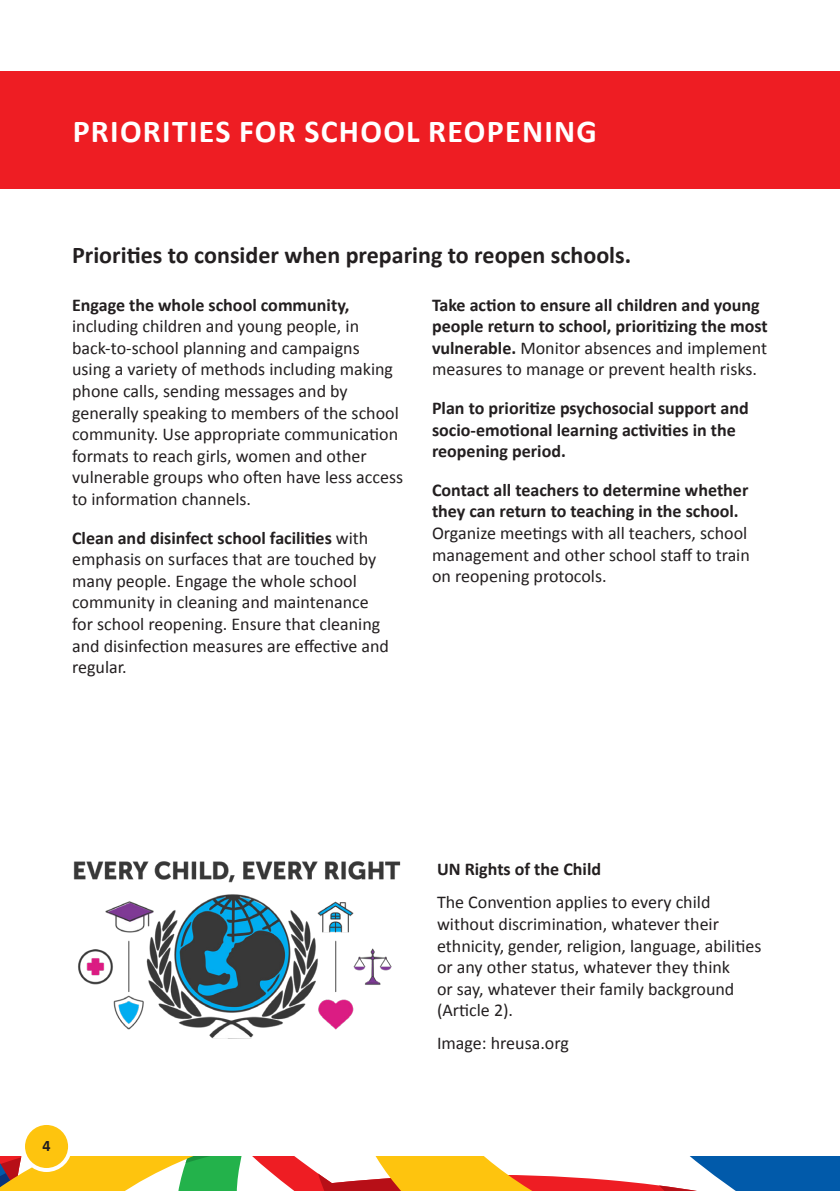
<style>
.page{position:relative;width:840px;height:1191px;background:#fff}
.page>*{position:absolute;margin:0;border:0;box-sizing:border-box;transform-origin:0 0}
.t1{font:700 32px "Calibri";letter-spacing:.04em;color:#fff}
.t2{font:700 24px "Calibri";color:#231f20}
.t3{font:18px/21.6px "Calibri";color:#231f20}
.t4{font:700 18px/21.6px "Calibri";color:#231f20}
.t5{font:700 16px "Calibri";color:#231f20}
.s1{font-weight:700}
.s2{font-weight:400}
</style>
<div class="page">
<svg style="left:0;top:1157px;width:840px;height:34px"></svg>
<div style="left:23px;top:1123px;width:47px;height:47px;background:#fec40e;border-radius:50%"></div>
<div style="left:21px;top:1121px;width:51px;height:51px;border:4px solid #fff;border-radius:50%"></div>
<div style="left:0;top:71px;width:839px;height:118px;background:#ee1d23"></div>
<img style="left:73px;top:861px;width:328px;height:178px">
<p class="t1" style="left:73px;top:111px;width:525px">PRIORITIES FOR SCHOOL REOPENING</p>
<p class="t2" style="left:72px;top:239px;width:560px">Priorities to consider when preparing to reopen schools.</p>
<p class="t3" style="left:72px;top:294px;width:332px"><span class="s1">Engage the whole school community, </span>including children and young people, in back-to-school planning and campaigns<br>using a variety of methods including making phone calls, sending messages and by generally speaking to members of the school community. Use appropriate communication formats to reach girls, women and other vulnerable groups who often have less access to information channels.</p>
<p class="t3" style="left:72px;top:527px;width:318px"><span class="s1">Clean and disinfect school facilities</span> with emphasis on surfaces that are touched by many people. Engage the whole school community in cleaning and maintenance for school reopening. Ensure that cleaning and disinfection measures are effective and regular.</p>
<p class="t4" style="left:432px;top:294px;width:337px">Take action to ensure all children and young people return to school, prioritizing the most vulnerable. <span class="s2">Monitor absences and implement measures to manage or prevent health risks.</span></p>
<p class="t4" style="left:432px;top:397px;width:318px">Plan to prioritize psychosocial support and socio-emotional learning activities in the reopening period.</p>
<p class="t3" style="left:432px;top:479px;width:319px"><span class="s1">Contact all teachers to determine whether they can return to teaching in the school.<br></span>Organize meetings with all teachers, school management and other school staff to train on reopening protocols.</p>
<p class="t5" style="left:42px;top:1135px;width:10px">4</p>
<p class="t4" style="left:437px;top:858px;width:165px">UN Rights of the Child</p>
<p class="t3" style="left:437px;top:891px;width:326px">The Convention applies to every child without discrimination, whatever their ethnicity, gender, religion, language, abilities or any other status, whatever they think<br>or say, whatever their family background (Article 2).</p>
<p class="t3" style="left:437px;top:1032px;width:133px">Image: hreusa.org</p>
</div>
